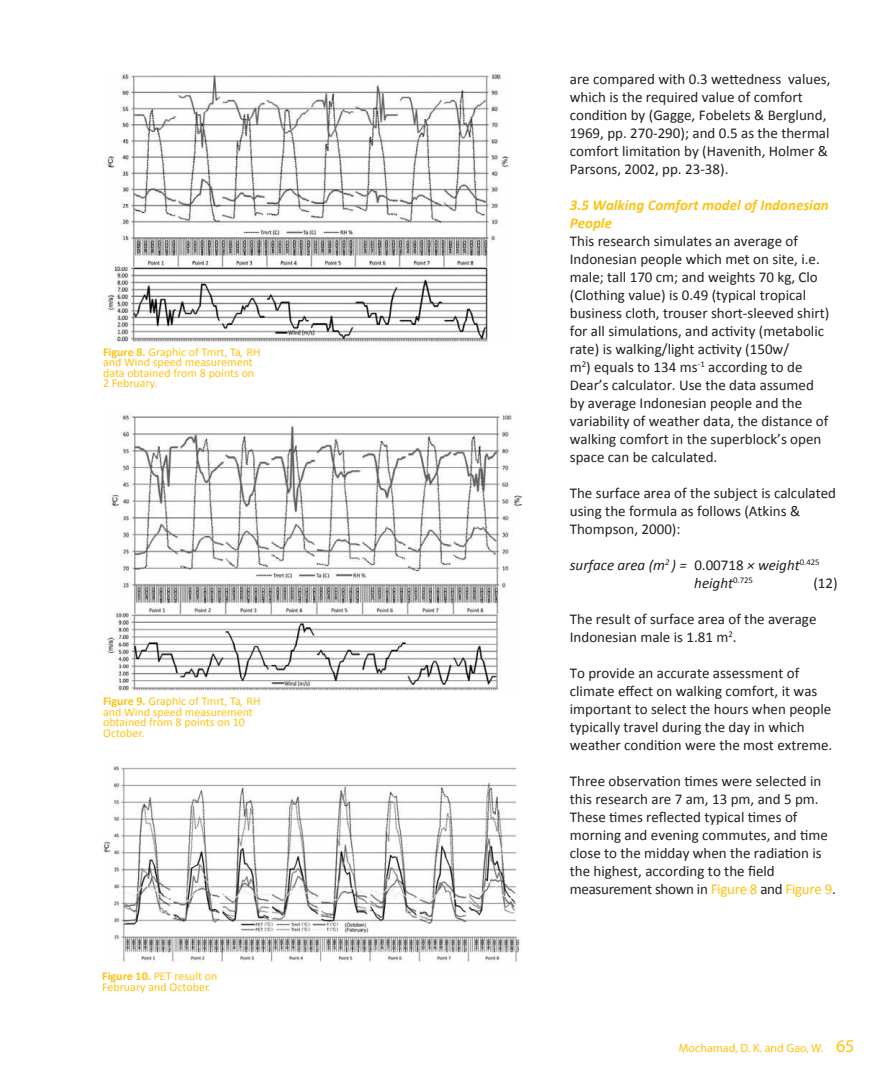
<style>
.page{position:relative;width:893px;height:1085px;background:#fff}
.page>*{position:absolute;margin:0;border:0;box-sizing:border-box;transform-origin:0 0}
.t1{font:15px/18px "Calibri";color:#231f20}
.t2{font:italic 15px/18px "Calibri";color:#231f20}
.t3{font:italic 700 15px/18px "Calibri";color:#fec210}
.t4{font:12px/10.5px "Calibri";color:#fec210}
.t5{font:12px "Myriad Pro";color:#fec210}
.s1{font-weight:700}
.s2{font-style:normal}
.s3{color:#fec210}
.s4{font-size:18px}
</style>
<div class="page">
<img style="left:103px;top:72px;width:407px;height:272px">
<img style="left:107px;top:413px;width:414px;height:278px">
<img style="left:102px;top:766px;width:418px;height:198px">
<p class="t4" style="left:103px;top:346px;width:159px"><span class="s1">Figure 8.</span> Graphic of Tmrt, Ta, RH and Wind speed measurement data obtained from 8 points on<br>2 February.</p>
<p class="t4" style="left:103px;top:696px;width:159px"><span class="s1">Figure 9.</span> Graphic of Tmrt, Ta, RH and Wind speed measurement obtained from 8 points on 10<br>October.</p>
<p class="t4" style="left:102px;top:970px;width:117px"><span class="s1">Figure 10.</span> PET result on<br>February and October.</p>
<p class="t1" style="left:570px;top:70px;width:262px">are compared with 0.3 wettedness values, which is the required value of comfort condition by (Gagge, Fobelets &amp; Berglund, 1969, pp. 270-290); and 0.5 as the thermal comfort limitation by (Havenith, Holmer &amp; Parsons, 2002, pp. 23-38).</p>
<p class="t3" style="left:570px;top:196px;width:260px">3.5 Walking Comfort model of Indonesian<br>People</p>
<p class="t1" style="left:570px;top:232px;width:261px">This research simulates an average of Indonesian people which met on site, i.e. male; tall 170 cm; and weights 70 kg, Clo (Clothing value) is 0.49 (typical tropical business cloth, trouser short-sleeved shirt) for all simulations, and activity (metabolic rate) is walking/light activity (150w/<br>m<sup>2</sup>) equals to 134 ms<sup>-1</sup> according to de Dear’s calculator. Use the data assumed by average Indonesian people and the variability of weather data, the distance of walking comfort in the superblock’s open space can be calculated.</p>
<p class="t1" style="left:570px;top:484px;width:268px">The surface area of the subject is calculated using the formula as follows (Atkins &amp;<br>Thompson, 2000):</p>
<p class="t2" style="left:694px;top:555px;width:127px;text-indent:-125px">surface area (m<sup>2</sup> ) = <span class="s2">0.00718</span> × weight<sup>0.425 </sup>height<sup>0.725</sup></p>
<p class="t1" style="left:813px;top:574px;width:26px">(12)</p>
<p class="t1" style="left:570px;top:610px;width:248px">The result of surface area of the average<br>Indonesian male is 1.81 m<sup>2</sup>.</p>
<p class="t1" style="left:570px;top:664px;width:264px">To provide an accurate assessment of climate effect on walking comfort, it was important to select the hours when people typically travel during the day in which weather condition were the most extreme.</p>
<p class="t1" style="left:570px;top:772px;width:268px">Three observation times were selected in this research are 7 am, 13 pm, and 5 pm.<br>These times reflected typical times of morning and evening commutes, and time close to the midday when the radiation is the highest, according to the field measurement shown in <span class="s3">Figure 8</span> and <span class="s3">Figure 9</span>.</p>
<p class="t5" style="left:679px;top:1040px;width:177px">Mochamad, D. K. and Gao, W. <span class="s4">65</span></p>
</div>
